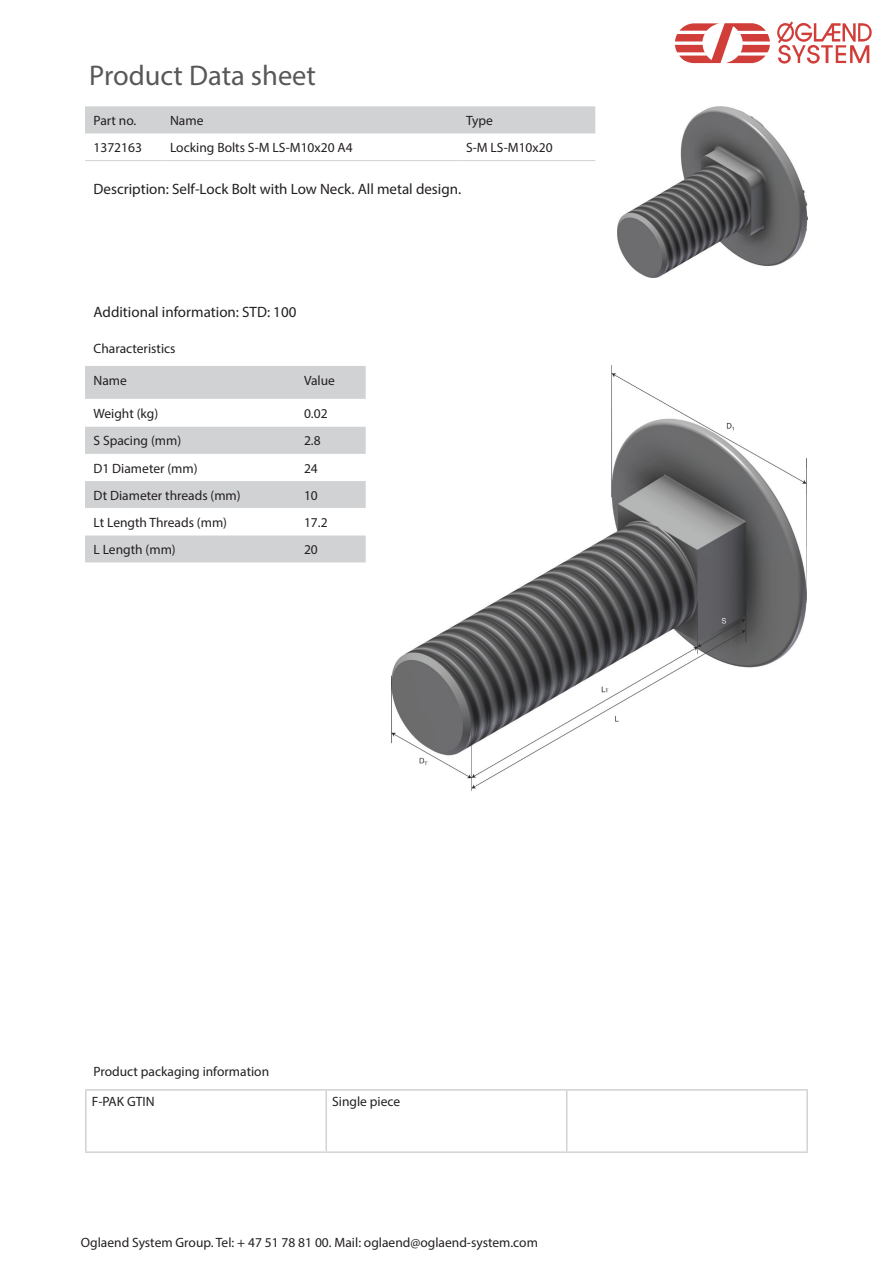
<style>
.page{position:relative;width:893px;height:1263px;background:#fff}
.page>*{position:absolute;margin:0;border:0;box-sizing:border-box;transform-origin:0 0}
.t1{font:28.5px "Myriad Pro";color:#57585a}
.t2{font:15px "Myriad Pro";color:#231f20}
.t3{font:13.5px/29.5px "Myriad Pro";color:#231f20}
</style>
<div class="page">
<svg style="left:675px;top:23px;width:95px;height:40px"></svg>
<svg style="left:777px;top:21px;width:95px;height:43px"></svg>
<div style="left:85px;top:106px;width:510px;height:27px;background:#d1d2d4"></div>
<hr style="left:85px;top:160px;width:77px;height:1px;background:#d1d2d4">
<hr style="left:162px;top:160px;width:296px;height:1px;background:#d1d2d4">
<hr style="left:458px;top:160px;width:137px;height:1px;background:#d1d2d4">
<img style="left:617px;top:107px;width:191px;height:170px">
<img style="left:391px;top:366px;width:416px;height:424px">
<div style="left:85px;top:366px;width:281px;height:33px;background:#d1d2d4"></div>
<svg style="left:85px;top:427px;width:281px;height:135px"></svg>
<hr style="left:85px;top:1089px;width:241px;height:1px;background:#d1d2d4">
<hr style="left:85px;top:1090px;width:2px;height:61px;background:#d1d2d4">
<hr style="left:326px;top:1089px;width:241px;height:1px;background:#d1d2d4">
<hr style="left:325px;top:1090px;width:2px;height:61px;background:#d1d2d4">
<hr style="left:567px;top:1089px;width:241px;height:1px;background:#d1d2d4">
<hr style="left:566px;top:1090px;width:1px;height:61px;background:#d1d2d4">
<hr style="left:806px;top:1090px;width:2px;height:61px;background:#d1d2d4">
<hr style="left:85px;top:1151px;width:241px;height:2px;background:#d1d2d4">
<hr style="left:326px;top:1151px;width:241px;height:2px;background:#d1d2d4">
<hr style="left:567px;top:1151px;width:241px;height:2px;background:#d1d2d4">
<h1 class="t1" style="left:89px;top:58px;width:228px">Product Data sheet</h1>
<p class="t3" style="left:94px;top:105px;width:44px">Part no.</p>
<p class="t3" style="left:170px;top:105px;width:35px">Name</p>
<p class="t3" style="left:466px;top:105px;width:28px">Type</p>
<p class="t3" style="left:94px;top:133px;width:50px">1372163</p>
<p class="t3" style="left:170px;top:133px;width:184px">Locking Bolts S-M LS-M10x20 A4</p>
<p class="t3" style="left:466px;top:133px;width:88px">S-M LS-M10x20</p>
<p class="t2" style="left:94px;top:180px;width:369px">Description: Self-Lock Bolt with Low Neck. All metal design.</p>
<p class="t2" style="left:94px;top:303px;width:204px">Additional information: STD: 100</p>
<p class="t3" style="left:94px;top:334px;width:84px">Characteristics</p>
<p class="t3" style="left:94px;top:365px;width:35px">Name</p>
<p class="t3" style="left:304px;top:365px;width:32px">Value</p>
<p class="t3" style="left:94px;top:399px;width:66px">Weight (kg)</p>
<p class="t3" style="left:304px;top:399px;width:25px">0.02</p>
<p class="t3" style="left:94px;top:426px;width:89px">S Spacing (mm)</p>
<p class="t3" style="left:304px;top:426px;width:18px">2.8</p>
<p class="t3" style="left:94px;top:453px;width:106px">D1 Diameter (mm)</p>
<p class="t3" style="left:304px;top:453px;width:15px">24</p>
<p class="t3" style="left:94px;top:480px;width:149px">Dt Diameter threads (mm)</p>
<p class="t3" style="left:304px;top:480px;width:15px">10</p>
<p class="t3" style="left:94px;top:507px;width:135px">Lt Length Threads (mm)</p>
<p class="t3" style="left:304px;top:507px;width:25px">17.2</p>
<p class="t3" style="left:94px;top:534px;width:84px">L Length (mm)</p>
<p class="t3" style="left:304px;top:534px;width:15px">20</p>
<p class="t3" style="left:92px;top:1057px;width:179px">Product packaging information<br>F-PAK GTIN</p>
<p class="t3" style="left:332px;top:1086px;width:69px">Single piece</p>
<p class="t3" style="left:81px;top:1227px;width:459px">Oglaend System Group. Tel: + 47 51 78 81 00. Mail: oglaend@oglaend-system.com</p>
</div>
